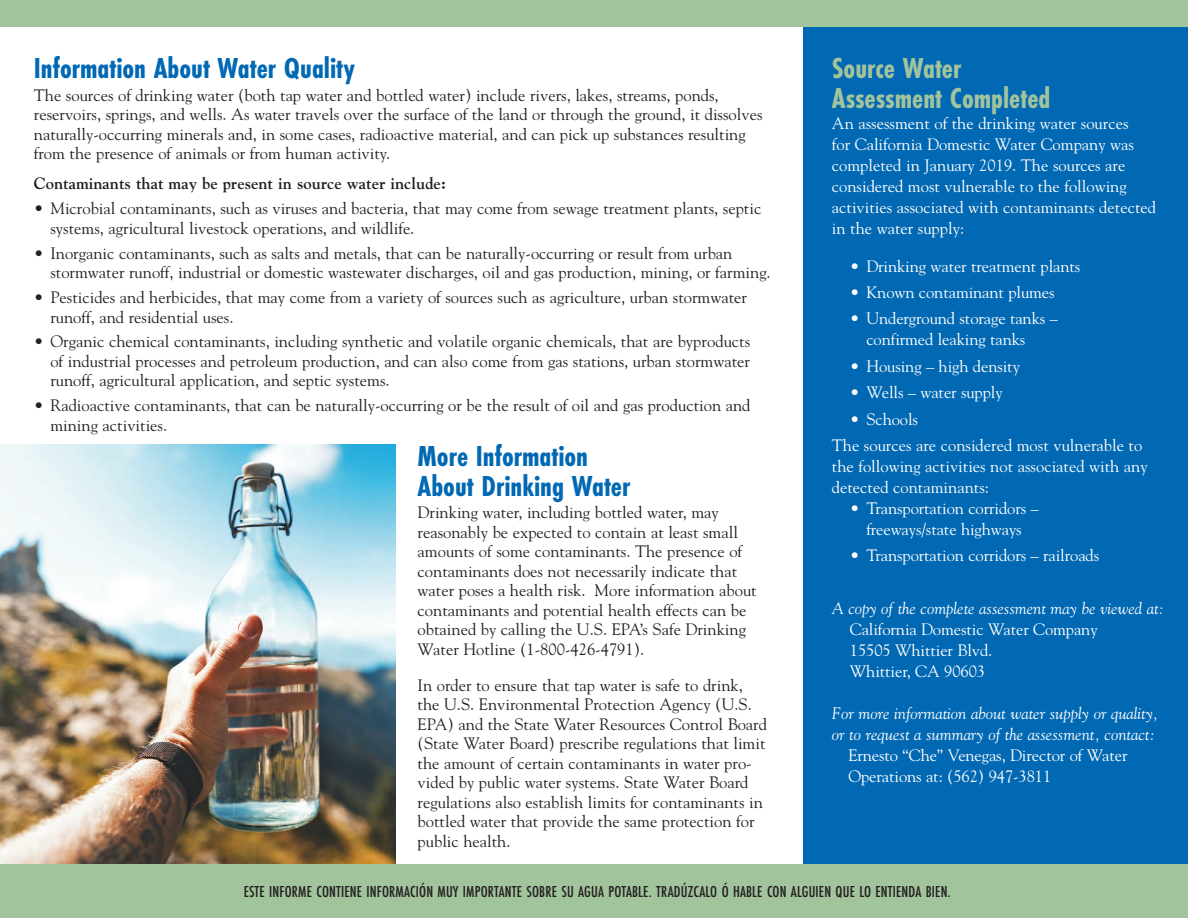
<style>
.page{position:relative;width:1188px;height:918px;background:#fff}
.page>*{position:absolute;margin:0;border:0;box-sizing:border-box;transform-origin:0 0}
.head_1{font:700 30px/30px "Futura PT Cond";color:#0168b3}
.head_1-2{font:700 30px/30px "Futura PT Cond";color:#a2c49c}
.body{font:16.5px/19.5px "Goudy";color:#231f20}
.bullet_body{font:16.5px/19.5px "Goudy";color:#231f20}
.bullet_body-2{font:16.5px/21px "Goudy";letter-spacing:-.005em;color:#fff}
.body-2{font:16.5px/21px "Goudy";color:#fff}
.body-3{font:italic 16.5px/21px "Goudy";color:#fff}
.Chart_body{font:500 16.5px "Futura PT Cond";letter-spacing:.01em;color:#231f20}
.body-4{font:700 16.5px "Goudy";color:#231f20}
</style>
<div class="page">
<div style="left:804px;top:21px;width:384px;height:843px;background:#0168b3"></div>
<div style="left:0;top:864px;width:1188px;height:54px;background:#a2c49c"></div>
<div style="left:0;top:0;width:1188px;height:27px;background:#a2c49c"></div>
<img style="left:0;top:444px;width:396px;height:420px">
<p class="head_1" style="left:34px;top:53px;width:322px">Information About Water Quality</p>
<p class="body" style="left:34px;top:85px;width:730px">The sources of drinking water (both tap water and bottled water) include rivers, lakes, streams, ponds, reservoirs, springs, and wells. As water travels over the surface of the land or through the ground, it dissolves naturally-occurring minerals and, in some cases, radioactive material, and can pick up substances resulting from the presence of animals or from human activity.</p>
<p class="body-4" style="left:34px;top:173px;width:414px">Contaminants that may be present in source water include:</p>
<p class="bullet_body" style="left:50px;top:198px;width:712px;text-indent:-16px">• Microbial contaminants, such as viruses and bacteria, that may come from sewage treatment plants, septic systems, agricultural livestock operations, and wildlife.</p>
<p class="bullet_body" style="left:50px;top:243px;width:722px;text-indent:-16px">• Inorganic contaminants, such as salts and metals, that can be naturally-occurring or result from urban stormwater runoff, industrial or domestic wastewater discharges, oil and gas production, mining, or farming.</p>
<p class="bullet_body" style="left:50px;top:287px;width:698px;text-indent:-16px">• Pesticides and herbicides, that may come from a variety of sources such as agriculture, urban stormwater runoff, and residential uses.</p>
<p class="bullet_body" style="left:50px;top:332px;width:701px;text-align:justify;text-indent:-16px">• Organic chemical contaminants, including synthetic and volatile organic chemicals, that are byproducts of industrial processes and petroleum production, and can also come from gas stations, urban stormwater runoff, agricultural application, and septic systems.</p>
<p class="bullet_body" style="left:50px;top:395px;width:702px;text-indent:-16px">• Radioactive contaminants, that can be naturally-occurring or be the result of oil and gas production and mining activities.</p>
<p class="head_1" style="left:418px;top:441px;width:214px">More Information<br>About Drinking Water</p>
<p class="body" style="left:418px;top:503px;width:341px">Drinking water, including bottled water, may reasonably be expected to contain at least small amounts of some contaminants. The presence of contaminants does not necessarily indicate that water poses a health risk. More information about contaminants and potential health effects can be obtained by calling the U.S. EPA’s Safe Drinking Water Hotline (1-800-426-4791).</p>
<p class="body" style="left:418px;top:675px;width:351px">In order to ensure that tap water is safe to drink, the U.S. Environmental Protection Agency (U.S.<br>EPA) and the State Water Resources Control Board (State Water Board) prescribe regulations that limit the amount of certain contaminants in water pro&shy;vided by public water systems. State Water Board regulations also establish limits for contaminants in bottled water that provide the same protection for public health.</p>
<p class="head_1-2" style="left:832px;top:53px;width:220px">Source Water<br>Assessment Completed</p>
<p class="body-2" style="left:832px;top:113px;width:326px">An assessment of the drinking water sources<br>for California Domestic Water Company was completed in January 2019. The sources are considered most vulnerable to the following activities associated with contaminants detected in the water supply:</p>
<p class="bullet_body-2" style="left:850px;top:255px;width:232px">• Drinking water treatment plants</p>
<p class="bullet_body-2" style="left:850px;top:281px;width:206px">• Known contaminant plumes</p>
<p class="bullet_body-2" style="left:866px;top:308px;width:193px;text-indent:-16px">• Underground storage tanks – confirmed leaking tanks</p>
<p class="bullet_body-2" style="left:850px;top:355px;width:172px">• Housing – high density</p>
<p class="bullet_body-2" style="left:850px;top:381px;width:154px">• Wells – water supply</p>
<p class="bullet_body-2" style="left:850px;top:408px;width:70px">• Schools</p>
<p class="body-2" style="left:832px;top:434px;width:317px">The sources are considered most vulnerable to the following activities not associated with any detected contaminants:</p>
<p class="bullet_body-2" style="left:850px;top:497px;width:190px;text-align:center">• Transportation corridors – freeways/state highways</p>
<p class="bullet_body-2" style="left:850px;top:545px;width:251px">• Transportation corridors – railroads</p>
<p class="body-3" style="left:832px;top:598px;width:334px">A copy of the complete assessment may be viewed at:</p>
<p class="bullet_body-2" style="left:850px;top:618px;width:249px">California Domestic Water Company</p>
<p class="bullet_body-2" style="left:850px;top:639px;width:144px">15505 Whittier Blvd.</p>
<p class="bullet_body-2" style="left:850px;top:660px;width:137px">Whittier, CA 90603</p>
<p class="body-3" style="left:832px;top:703px;width:328px">For more information about water supply or quality, or to request a summary of the assessment, contact:</p>
<p class="bullet_body-2" style="left:848px;top:744px;width:281px">Ernesto “Che” Venegas, Director of Water<br>Operations at: (562) 947-3811</p>
<p class="Chart_body" style="left:244px;top:882px;width:708px">ESTE INFORME CONTIENE INFORMACIÓN MUY IMPORTANTE SOBRE SU AGUA POTABLE. TRADÚZCALO Ó HABLE CON ALGUIEN QUE LO ENTIENDA BIEN.</p>
</div>
